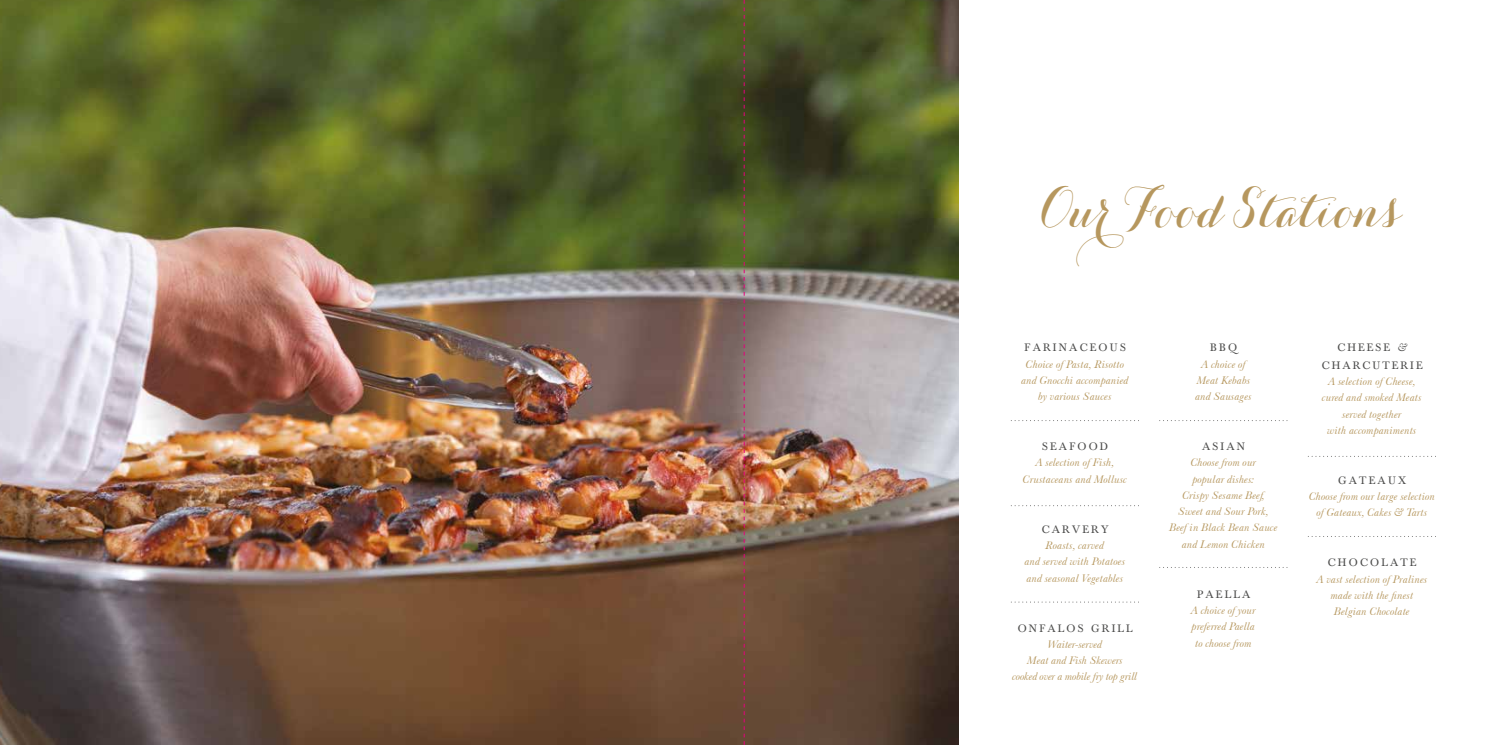
<style>
.page{position:relative;width:1489px;height:745px;background:#fff}
.page>*{position:absolute;margin:0;border:0;box-sizing:border-box;transform-origin:0 0}
.t1{font:italic 900 53.75px "Carolyna Pro";color:#b6975e;scale:.9 1}
.t2{font:italic 11.25px/16.2px "Baskerville No 2 BT";color:#b6975e;text-align:center}
.t3{font:11.25px/17.5px "Baskerville";letter-spacing:.2em;color:#4a4a49;text-align:center}
.t4{font:italic 11.25px/16.2px "Baskerville No 2 BT";letter-spacing:-.02em;color:#b6975e;text-align:center}
.s1{font-style:italic}
</style>
<div class="page">
<img style="left:0;top:0;width:743px;height:744px">
<svg style="left:1011px;top:420px;width:128px;height:1px"></svg>
<svg style="left:1011px;top:505px;width:128px;height:1px"></svg>
<svg style="left:1011px;top:601px;width:128px;height:1px"></svg>
<svg style="left:1159px;top:420px;width:128px;height:1px"></svg>
<svg style="left:1308px;top:456px;width:128px;height:1px"></svg>
<svg style="left:1308px;top:536px;width:128px;height:1px"></svg>
<img style="left:744px;top:0;width:214px;height:744px">
<svg style="left:743px;top:0;width:1px;height:744px"></svg>
<h1 class="t1" style="left:1039px;top:177px;width:426px">OurFoodStations</h1>
<p class="t3" style="left:1024px;top:339px;width:103px">FARINACEOUS</p>
<p class="t2" style="left:1021px;top:355px;width:109px">Choice of Pasta, Risotto and Gnocchi accompanied by various Sauces</p>
<p class="t3" style="left:1042px;top:438px;width:68px">SEAFOOD</p>
<p class="t2" style="left:1022px;top:454px;width:106px">A selection of Fish,<br>Crustaceans and Mollusc</p>
<p class="t3" style="left:1041px;top:520px;width:68px">CARVERY</p>
<p class="t2" style="left:1024px;top:536px;width:102px">Roasts, carved<br>and served with Potatoes and seasonal Vegetables</p>
<p class="t3" style="left:1017px;top:619px;width:116px">ONFALOS GRILL</p>
<p class="t4" style="left:1012px;top:635px;width:126px">Waiter-served<br>Meat and Fish Skewers<br>cooked over a mobile fry top grill</p>
<p class="t3" style="left:1210px;top:339px;width:28px">BBQ</p>
<p class="t2" style="left:1195px;top:355px;width:58px">A choice of<br>Meat Kebabs and Sausages</p>
<p class="t3" style="left:1202px;top:437px;width:44px">ASIAN</p>
<p class="t2" style="left:1169px;top:454px;width:110px">Choose from our<br>popular dishes:<br>Crispy Sesame Beef,<br>Sweet and Sour Pork,<br>Beef in Black Bean Sauce and Lemon Chicken</p>
<p class="t3" style="left:1197px;top:585px;width:54px">PAELLA</p>
<p class="t2" style="left:1191px;top:601px;width:67px">A choice of your preferred Paella to choose from</p>
<p class="t3" style="left:1321px;top:339px;width:102px">CHEESE <span class="s1">&amp;<br></span>CHARCUTERIE</p>
<p class="t2" style="left:1322px;top:373px;width:101px">A selection of Cheese, cured and smoked Meats served together<br>with accompaniments</p>
<p class="t3" style="left:1338px;top:471px;width:69px">GATEAUX</p>
<p class="t2" style="left:1308px;top:488px;width:128px">Choose from our large selection of Gateaux, Cakes &amp; Tarts</p>
<p class="t3" style="left:1327px;top:554px;width:90px">CHOCOLATE</p>
<p class="t2" style="left:1316px;top:570px;width:112px">A vast selection of Pralines made with the finest<br>Belgian Chocolate</p>
</div>
